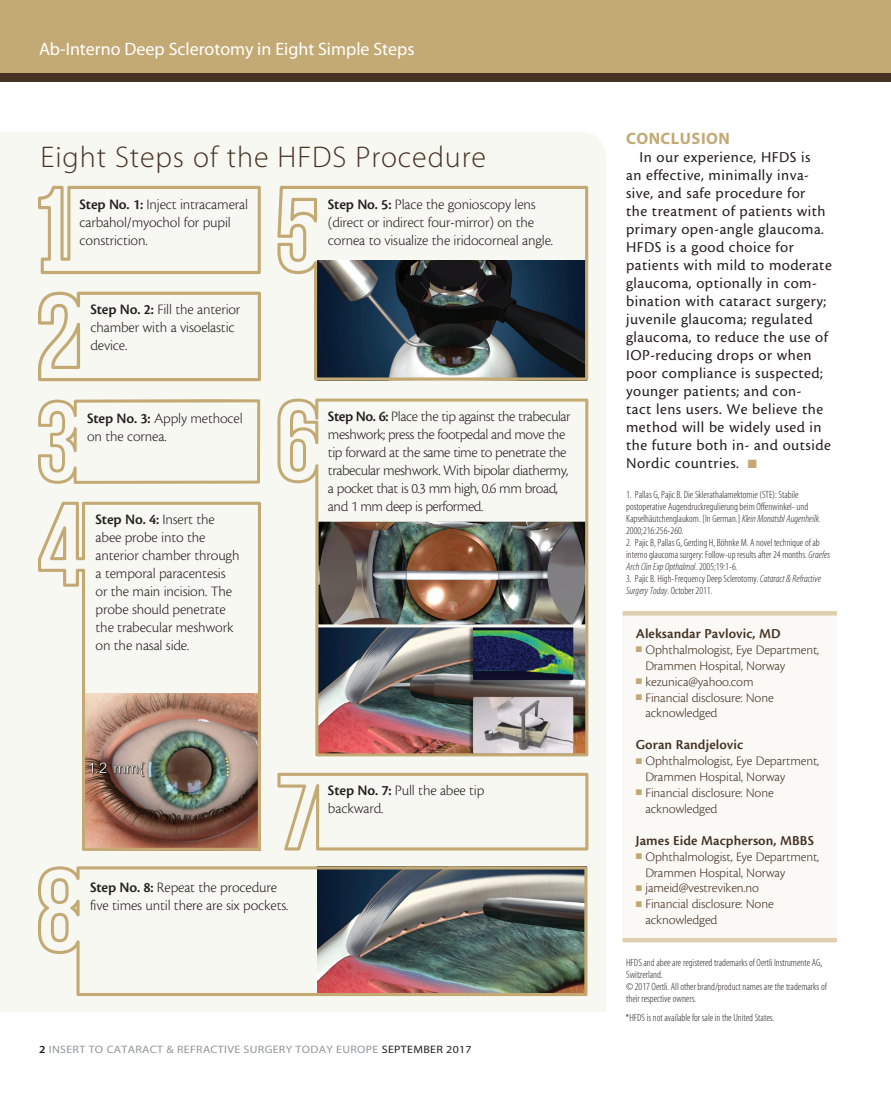
<style>
.page{position:relative;width:891px;height:1094px;background:#fff}
.page>*{position:absolute;margin:0;border:0;box-sizing:border-box;transform-origin:0 0}
.headline{font:30px "Myriad MM 215 600";letter-spacing:.03em;color:#453222}
.t1{font:18px "Myriad MM 400 600";color:#fff}
.subhead{font:16.5px "Myriad MM 700 600";letter-spacing:.03em;color:#c3aa75}
.body{font:15.75px/18px "Cronos MM 408 10";letter-spacing:.03em;color:#231f20}
.sidebar_body{font:15px/18px "Cronos MM 250 10";letter-spacing:-.01em;color:#231f20}
.sidebar_body-2{font:15px/18px "Cronos MM 250 10";letter-spacing:-.03em;color:#231f20}
.bio_name{font:14.25px "Cronos MM 574 9";letter-spacing:.005em;color:#453222}
.bio_info{font:13.5px/15.9px "Cronos MM 250 9";letter-spacing:-.01em;color:#453222}
.t2{font:10.8px "Myriad MM 400 600";letter-spacing:.025em;color:#939598;scale:1.11 1}
.footnote{font:10.5px/12px "Myriad MM 215 300";color:#231f20}
.s1{font-family:"Cronos MM 574 10"}
.s2{font-family:"Myriad MM 565 600";color:#231f20}
.s3{color:#231f20}
.s4{color:#c3aa75}
.s5{font-family:"Myriad MM It 215 300"}
</style>
<div class="page">
<div style="left:0;top:0;width:891px;height:82px;background:#453222"></div>
<div style="left:0;top:0;width:891px;height:73px;background:#c3aa75"></div>
<div style="left:623px;top:615px;width:214px;height:323px;background:#faf9f6"></div>
<hr style="left:623px;top:611px;width:214px;height:4px;background:#decfb1">
<hr style="left:623px;top:938px;width:214px;height:4px;background:#decfb1">
<div style="left:0;top:132px;width:606px;height:880px;background:#f8f8f2"></div>
<svg style="left:38px;top:186px;width:223px;height:88px"></svg>
<svg style="left:38px;top:292px;width:223px;height:89px"></svg>
<svg style="left:38px;top:399px;width:222px;height:85px"></svg>
<img style="left:38px;top:502px;width:223px;height:349px">
<svg style="left:277px;top:186px;width:311px;height:195px"></svg>
<img style="left:277px;top:398px;width:311px;height:358px">
<svg style="left:277px;top:772px;width:311px;height:78px"></svg>
<img style="left:38px;top:866px;width:549px;height:130px">
<h2 class="t1" style="left:39px;top:41px;width:377px">Ab-Interno Deep Sclerotomy in Eight Simple Steps</h2>
<p class="headline" style="left:40px;top:142px;width:447px">Eight Steps of the HFDS Procedure</p>
<p class="sidebar_body" style="left:80px;top:195px;width:170px"><span class="s1">Step No. 1:</span> Inject intracameral carbahol/myochol for pupil constriction.</p>
<p class="sidebar_body" style="left:328px;top:195px;width:227px"><span class="s1">Step No. 5:</span> Place the gonioscopy lens (direct or indirect four-mirror) on the cornea to visualize the iridocorneal angle.</p>
<p class="sidebar_body" style="left:90px;top:301px;width:152px"><span class="s1">Step No. 2:</span> Fill the anterior chamber with a visoelastic device.</p>
<p class="sidebar_body" style="left:87px;top:410px;width:157px"><span class="s1">Step No. 3:</span> Apply methocel on the cornea.</p>
<p class="sidebar_body" style="left:96px;top:511px;width:145px"><span class="s1">Step No. 4:</span> Insert the abee probe into the anterior chamber through a temporal paracentesis or the main incision. The probe should penetrate the trabecular meshwork on the nasal side.</p>
<p class="sidebar_body-2" style="left:328px;top:408px;width:244px"><span class="s1">Step No. 6:</span> Place the tip against the trabecular meshwork; press the footpedal and move the tip forward at the same time to penetrate the trabecular meshwork. With bipolar diathermy, a pocket that is 0.3 mm high, 0.6 mm broad, and 1 mm deep is performed.</p>
<p class="sidebar_body" style="left:90px;top:878px;width:200px"><span class="s1">Step No. 8:</span> Repeat the procedure five times until there are six pockets.</p>
<p class="sidebar_body" style="left:328px;top:782px;width:158px"><span class="s1">Step No. 7:</span> Pull the abee tip backward.</p>
<p class="t2" style="left:39px;top:1044px;width:391px"><span class="s2">2</span> INSERT TO CATARACT &amp; REFRACTIVE SURGERY TODAY EUROPE <span class="s3">SEPTEMBER 2017</span></p>
<p class="subhead" style="left:626px;top:131px;width:105px">CONCLUSION</p>
<p class="body" style="left:626px;top:148px;width:207px;text-indent:14px">In our experience, HFDS is<br>an effective, minimally inva&shy;sive, and safe procedure for<br>the treatment of patients with primary open-angle glaucoma.<br>HFDS is a good choice for patients with mild to moderate glaucoma, optionally in com&shy;bination with cataract surgery; juvenile glaucoma; regulated glaucoma, to reduce the use of<br>IOP-reducing drops or when poor compliance is suspected; younger patients; and con-<br>tact lens users. We believe the method will be widely used in the future both in- and outside<br>Nordic countries. <span class="s4">■</span></p>
<p class="footnote" style="left:626px;top:489px;width:196px">1. Pallas G, Pajic B. Die Sklerathalamektomie (STE): Stabile postoperative Augendruckregulierung beim Offenwinkel- und Kapselhäutchenglaukom. [In German.] <span class="s5">Klein Monatsbl Augenheilk.<br></span>2000;216:256-260.</p>
<p class="footnote" style="left:626px;top:537px;width:205px">2. Pajic B, Pallas G, Gerding H, Böhnke M. A novel technique of ab interno glaucoma surgery: Follow-up results after 24 months. <span class="s5">Graefes<br>Arch Clin Exp Opthalmol</span>. 2005;19:1-6.</p>
<p class="footnote" style="left:626px;top:573px;width:196px">3. Pajic B. High-Frequency Deep Sclerotomy. <span class="s5">Cataract &amp; Refractive<br>Surgery Today</span>. October 2011.</p>
<p class="bio_name" style="left:636px;top:626px;width:146px">Aleksandar Pavlovic, MD</p>
<p class="bio_info" style="left:645px;top:642px;width:175px;text-indent:-10px"><span class="s4">■</span> Ophthalmologist, Eye Department,<br>Drammen Hospital, Norway</p>
<p class="bio_info" style="left:636px;top:673px;width:119px"><span class="s4">■</span> kezunica@yahoo.com</p>
<p class="bio_info" style="left:645px;top:689px;width:130px;text-indent:-10px"><span class="s4">■</span> Financial disclosure: None acknowledged</p>
<p class="bio_name" style="left:636px;top:737px;width:109px">Goran Randjelovic</p>
<p class="bio_info" style="left:645px;top:753px;width:175px;text-indent:-10px"><span class="s4">■</span> Ophthalmologist, Eye Department,<br>Drammen Hospital, Norway</p>
<p class="bio_info" style="left:645px;top:785px;width:130px;text-indent:-10px"><span class="s4">■</span> Financial disclosure: None acknowledged</p>
<p class="bio_name" style="left:636px;top:832px;width:180px">James Eide Macpherson, MBBS</p>
<p class="bio_info" style="left:645px;top:848px;width:175px;text-indent:-10px"><span class="s4">■</span> Ophthalmologist, Eye Department,<br>Drammen Hospital, Norway</p>
<p class="bio_info" style="left:636px;top:880px;width:125px"><span class="s4">■</span> jameid@vestreviken.no</p>
<p class="bio_info" style="left:645px;top:896px;width:130px;text-indent:-10px"><span class="s4">■</span> Financial disclosure: None acknowledged</p>
<p class="footnote" style="left:626px;top:957px;width:198px">HFDS and abee are registered trademarks of Oertli Instrumente AG,<br>Switzerland.</p>
<p class="footnote" style="left:626px;top:981px;width:202px">© 2017 Oertli. All other brand/product names are the trademarks of their respective owners.</p>
<p class="footnote" style="left:626px;top:1011px;width:150px">*HFDS is not available for sale in the United States.</p>
</div>
